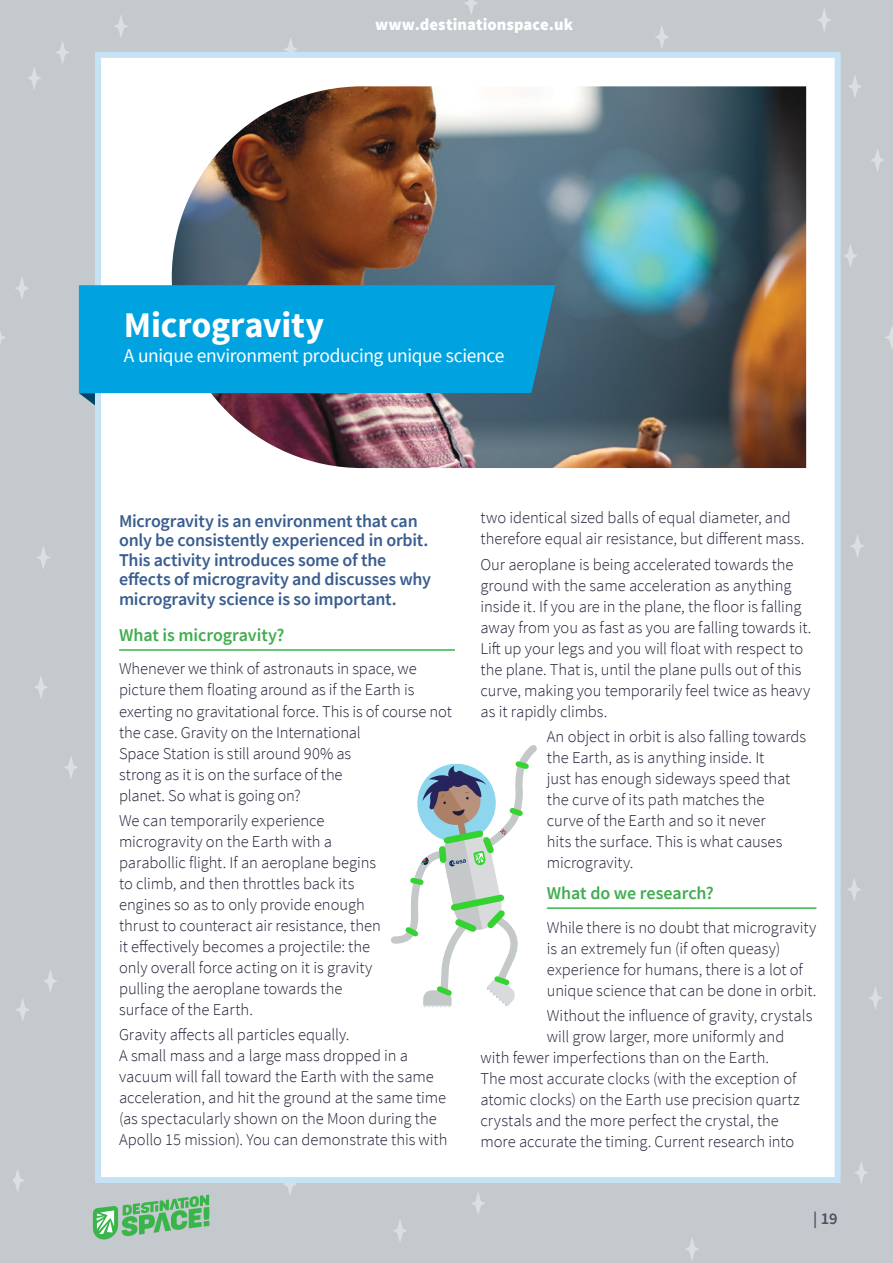
<style>
.page{position:relative;width:893px;height:1263px;background:#c3c9cc}
.page>*{position:absolute;margin:0;border:0;box-sizing:border-box;transform-origin:0 0}
.t1{font:700 36px "Source Sans Pro";letter-spacing:-.005em;color:#fff}
.t2{font:19.5px "Source Sans Pro";letter-spacing:-.015em;color:#fff}
.t3{font:600 18px/19.5px "Source Sans Pro";letter-spacing:-.015em;color:#395e90}
.t4{font:600 18px "Source Sans Pro";letter-spacing:-.005em;color:#3fad4f}
.t5{font:300 16.5px/21px "Source Sans Pro";letter-spacing:-.005em;color:#221c35}
.t6{font:900 16.5px "Source Sans Pro";letter-spacing:.005em;color:#fff}
.t7{font:600 16.5px "Source Sans Pro";color:#534c64}
</style>
<div class="page">
<svg style="left:36px;top:546px;width:14px;height:23px"></svg>
<svg style="left:655px;top:26px;width:14px;height:22px"></svg>
<svg style="left:287px;top:1186px;width:6px;height:9px"></svg>
<svg style="left:393px;top:1220px;width:14px;height:22px"></svg>
<svg style="left:471px;top:1192px;width:14px;height:23px"></svg>
<svg style="left:685px;top:1238px;width:14px;height:22px"></svg>
<svg style="left:34px;top:676px;width:14px;height:22px"></svg>
<svg style="left:13px;top:1169px;width:12px;height:23px"></svg>
<svg style="left:869px;top:987px;width:13px;height:23px"></svg>
<svg style="left:464px;top:0;width:14px;height:15px"></svg>
<svg style="left:847px;top:878px;width:14px;height:23px"></svg>
<svg style="left:844px;top:244px;width:13px;height:23px"></svg>
<svg style="left:871px;top:149px;width:13px;height:23px"></svg>
<svg style="left:885px;top:327px;width:8px;height:21px"></svg>
<svg style="left:114px;top:15px;width:14px;height:22px"></svg>
<svg style="left:15px;top:277px;width:14px;height:22px"></svg>
<svg style="left:28px;top:67px;width:13px;height:22px"></svg>
<svg style="left:56px;top:41px;width:13px;height:23px"></svg>
<svg style="left:854px;top:1161px;width:14px;height:23px"></svg>
<svg style="left:16px;top:998px;width:14px;height:23px"></svg>
<svg style="left:44px;top:970px;width:13px;height:22px"></svg>
<svg style="left:64px;top:756px;width:14px;height:22px"></svg>
<svg style="left:851px;top:535px;width:13px;height:22px"></svg>
<svg style="left:818px;top:9px;width:13px;height:22px"></svg>
<svg style="left:848px;top:75px;width:14px;height:22px"></svg>
<svg style="left:285px;top:38px;width:11px;height:11px"></svg>
<svg style="left:0;top:331px;width:6px;height:13px"></svg>
<svg style="left:93px;top:1194px;width:116px;height:46px"></svg>
<div style="left:94px;top:49px;width:747px;height:1137px;background:#fff"></div>
<img style="left:365px;top:86px;width:441px;height:382px">
<img style="left:172px;top:86px;width:193px;height:382px">
<hr style="left:119px;top:649px;width:336px;height:2px;background:#39b54a">
<hr style="left:547px;top:907px;width:269px;height:2px;background:#39b54a">
<svg style="left:391px;top:744px;width:147px;height:264px;background:#dee8e4"></svg>
<svg style="left:83px;top:396px;width:12px;height:9px"></svg>
<svg style="left:78px;top:282px;width:481px;height:114px;background:#0da0d7"></svg>
<p class="t6" style="left:375px;top:14px;width:199px">www.destinationspace.uk</p>
<h1 class="t1" style="left:124px;top:302px;width:202px">Microgravity</h1>
<p class="t2" style="left:124px;top:344px;width:382px">A unique environment producing unique science</p>
<p class="t3" style="left:119px;top:511px;width:314px">Microgravity is an environment that can only be consistently experienced in orbit.<br>This activity introduces some of the effects of microgravity and discusses why microgravity science is so important.</p>
<p class="t4" style="left:119px;top:623px;width:167px">What is microgravity?</p>
<p class="t5" style="left:119px;top:659px;width:334px">Whenever we think of astronauts in space, we picture them floating around as if the Earth is exerting no gravitational force. This is of course not the case. Gravity on the International<br>Space Station is still around 90% as<br>strong as it is on the surface of the<br>planet. So what is going on?</p>
<p class="t5" style="left:119px;top:810px;width:263px">We can temporarily experience microgravity on the Earth with a parabollic flight. If an aeroplane begins to climb, and then throttles back its engines so as to only provide enough thrust to counteract air resistance, then it effectively becomes a projectile: the only overall force acting on it is gravity pulling the aeroplane towards the surface of the Earth.</p>
<p class="t5" style="left:119px;top:1024px;width:330px">Gravity affects all particles equally.<br>A small mass and a large mass dropped in a vacuum will fall toward the Earth with the same acceleration, and hit the ground at the same time (as spectacularly shown on the Moon during the Apollo 15 mission). You can demonstrate this with</p>
<p class="t5" style="left:480px;top:507px;width:325px">two identical sized balls of equal diameter, and therefore equal air resistance, but different mass.</p>
<p class="t5" style="left:480px;top:554px;width:333px">Our aeroplane is being accelerated towards the ground with the same acceleration as anything inside it. If you are in the plane, the floor is falling away from you as fast as you are falling towards it.<br>Lift up your legs and you will float with respect to the plane. That is, until the plane pulls out of this curve, making you temporarily feel twice as heavy as it rapidly climbs.</p>
<p class="t5" style="left:547px;top:726px;width:261px">An object in orbit is also falling towards the Earth, as is anything inside. It<br>just has enough sideways speed that the curve of its path matches the<br>curve of the Earth and so it never<br>hits the surface. This is what causes microgravity.</p>
<p class="t4" style="left:547px;top:881px;width:168px">What do we research?</p>
<p class="t5" style="left:547px;top:917px;width:271px">While there is no doubt that microgravity is an extremely fun (if often queasy) experience for humans, there is a lot of unique science that can be done in orbit.</p>
<p class="t5" style="left:547px;top:1005px;width:267px">Without the influence of gravity, crystals</p>
<p class="t5" style="left:547px;top:1026px;width:239px">will grow larger, more uniformly and</p>
<p class="t5" style="left:480px;top:1047px;width:290px">with fewer imperfections than on the Earth.</p>
<p class="t5" style="left:480px;top:1068px;width:317px">The most accurate clocks (with the exception of</p>
<p class="t5" style="left:480px;top:1089px;width:321px">atomic clocks) on the Earth use precision quartz</p>
<p class="t5" style="left:480px;top:1110px;width:300px">crystals and the more perfect the crystal, the</p>
<p class="t5" style="left:480px;top:1131px;width:315px">more accurate the timing. Current research into</p>
<p class="t7" style="left:813px;top:1208px;width:26px">| 19</p>
</div>
